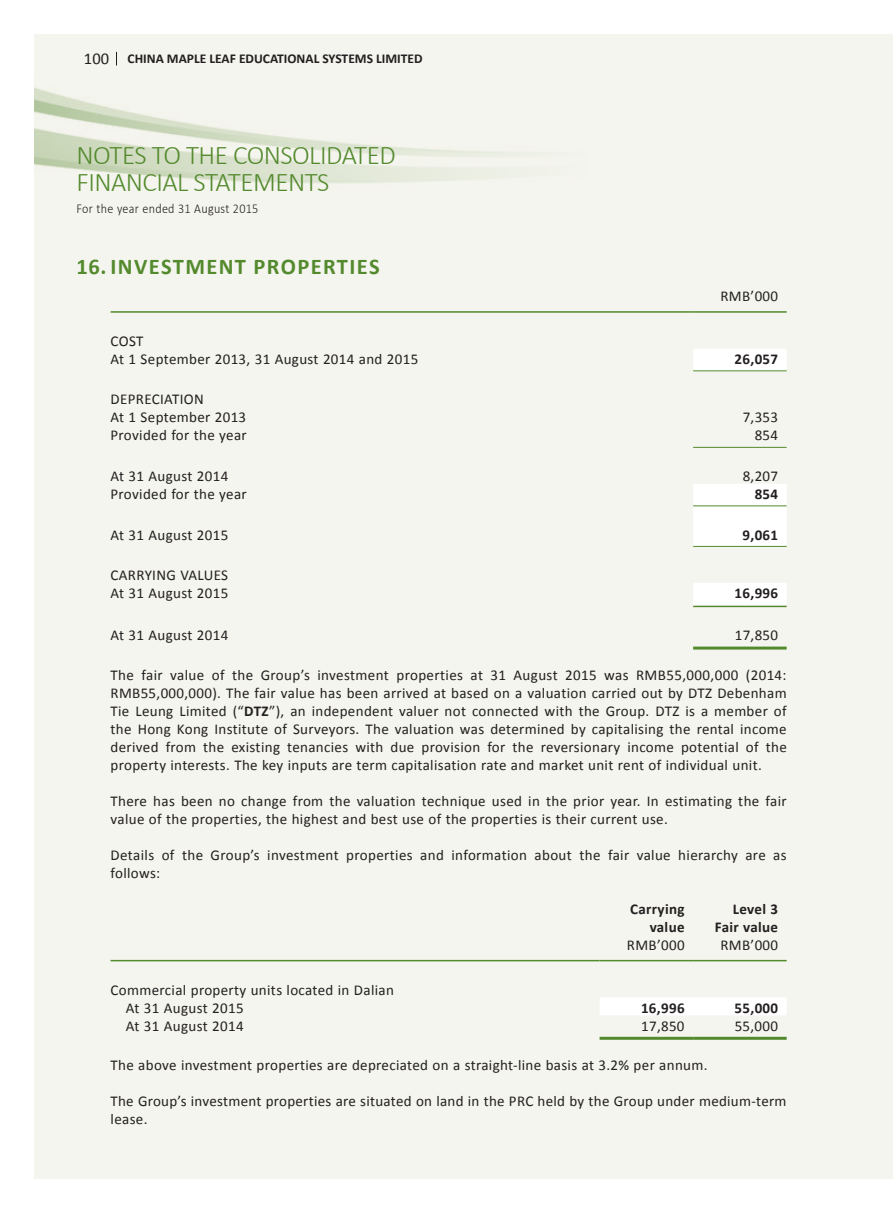
<style>
.page{position:relative;width:893px;height:1212px;background:#fff}
.page>*{position:absolute;margin:0;border:0;box-sizing:border-box;transform-origin:0 0}
.t1{font:300 27px/27px "Calibri";letter-spacing:-.02em;color:#548a2e}
.t2{font:700 22.5px "Calibri";letter-spacing:.06em;color:#548a2e}
.t3{font:15px/18px "Calibri";letter-spacing:.02em;color:#231f20}
.t4{font:700 15px/18px "Calibri";letter-spacing:.02em;color:#231f20;text-align:right}
.t5{font:700 13.5px "Calibri";color:#231f20}
.t6{font:300 13.5px "Calibri";letter-spacing:.02em;color:#231f20;scale:.9 1}
.s1{font-weight:400;font-size:16.5px}
.s2{font-weight:700}
</style>
<div class="page">
<svg style="left:116px;top:52px;width:1px;height:13px"></svg>
<svg style="left:693px;top:349px;width:94px;height:257px"></svg>
<hr style="left:111px;top:311px;width:582px;height:2px;background:#548a2e">
<hr style="left:693px;top:311px;width:94px;height:2px;background:#548a2e">
<hr style="left:693px;top:370px;width:94px;height:1px;background:#548a2e">
<hr style="left:693px;top:447px;width:94px;height:1px;background:#548a2e">
<hr style="left:693px;top:505px;width:94px;height:1px;background:#548a2e">
<hr style="left:693px;top:546px;width:94px;height:1px;background:#548a2e">
<hr style="left:693px;top:606px;width:94px;height:1px;background:#548a2e">
<hr style="left:693px;top:646px;width:94px;height:3px;background:#548a2e">
<hr style="left:111px;top:960px;width:489px;height:1px;background:#548a2e">
<hr style="left:600px;top:960px;width:93px;height:1px;background:#548a2e">
<hr style="left:693px;top:960px;width:94px;height:1px;background:#548a2e">
<hr style="left:600px;top:1037px;width:93px;height:3px;background:#548a2e">
<hr style="left:693px;top:1037px;width:94px;height:3px;background:#548a2e">
<p class="t5" style="left:84px;top:50px;width:340px"><span class="s1">100</span> CHINA MAPLE LEAF EDUCATIONAL SYSTEMS LIMITED</p>
<h1 class="t1" style="left:77px;top:141px;width:321px">NOTES TO THE CONSOLIDATED<br>FINANCIAL STATEMENTS</h1>
<p class="t6" style="left:77px;top:201px;width:204px">For the year ended 31 August 2015</p>
<h2 class="t2" style="left:77px;top:252px;width:305px">16. INVESTMENT PROPERTIES</h2>
<p class="t3" style="left:111px;top:331px;width:309px">COST<br>At 1 September 2013, 31 August 2014 and 2015</p>
<p class="t3" style="left:111px;top:390px;width:137px">DEPRECIATION<br>At 1 September 2013</p>
<p class="t3" style="left:720px;top:287px;width:59px">RMB’000</p>
<p class="t4" style="left:735px;top:349px;width:45px">26,057</p>
<p class="t3" style="left:743px;top:408px;width:37px">7,353</p>
<p class="t3" style="left:111px;top:426px;width:138px">Provided for the year</p>
<p class="t3" style="left:755px;top:426px;width:25px">854</p>
<p class="t3" style="left:111px;top:466px;width:119px">At 31 August 2014</p>
<p class="t3" style="left:743px;top:466px;width:37px">8,207</p>
<p class="t3" style="left:111px;top:484px;width:138px">Provided for the year</p>
<p class="t4" style="left:755px;top:484px;width:25px">854</p>
<p class="t3" style="left:111px;top:525px;width:119px">At 31 August 2015</p>
<p class="t4" style="left:742px;top:525px;width:37px">9,061</p>
<p class="t3" style="left:111px;top:565px;width:87px">CARRYIN G VALUE</p>
<p class="t3" style="left:111px;top:565px;width:119px;text-align:right">S<br>At 31 August 2015</p>
<p class="t4" style="left:735px;top:583px;width:45px">16,996</p>
<p class="t3" style="left:111px;top:626px;width:119px">At 31 August 2014</p>
<p class="t3" style="left:735px;top:626px;width:45px">17,850</p>
<p class="t3" style="left:111px;top:665px;width:678px;text-align:justify">The fair value of the Group’s investment properties at 31 August 2015 was RMB55,000,000 (2014:<br>RMB55,000,000). The fair value has been arrived at based on a valuation carried out by DTZ Debenham Tie Leung Limited (“<span class="s2">DTZ</span>”), an independent valuer not connected with the Group. DTZ is a member of the Hong Kong I nstitute of Surveyors. The valuation was determined by capitalising the rental income derived from the existing tenancies with due provision for the reversionary income potential of the property interests. The key inputs are term capitalisation rate and market unit rent of individual unit.</p>
<p class="t3" style="left:111px;top:791px;width:678px">There has been no change from the valuation technique used in the prior year. I n estimating the fair value of the properties, the highest and best use of the properties is their current use.</p>
<p class="t3" style="left:111px;top:845px;width:678px">Details of the Group’s investment properties and information about the fair value hierarchy are as follows:</p>
<p class="t4" style="left:630px;top:899px;width:56px">CARRYING<br>VALUE</p>
<p class="t4" style="left:715px;top:899px;width:65px">LEVEL 3<br>FAIR VALUE</p>
<p class="t3" style="left:627px;top:935px;width:59px">RMB’000</p>
<p class="t3" style="left:720px;top:935px;width:59px">RMB’000</p>
<p class="t3" style="left:111px;top:980px;width:285px">Commercial property units located in Dalian<br>At 31 August 2015</p>
<p class="t4" style="left:641px;top:998px;width:45px">16,996</p>
<p class="t4" style="left:735px;top:998px;width:45px">55,000</p>
<p class="t3" style="left:111px;top:1016px;width:135px">At 31 August 2014</p>
<p class="t3" style="left:641px;top:1016px;width:45px">17,850</p>
<p class="t3" style="left:735px;top:1016px;width:45px">55,000</p>
<p class="t3" style="left:111px;top:1055px;width:598px">The above investment properties are depreciated on a straight-line basis at 3.2% per annum.</p>
<p class="t3" style="left:111px;top:1091px;width:678px">The Group’s investment properties are situated on land in the PRC held by the Group under medium-term lease.</p>
</div>
